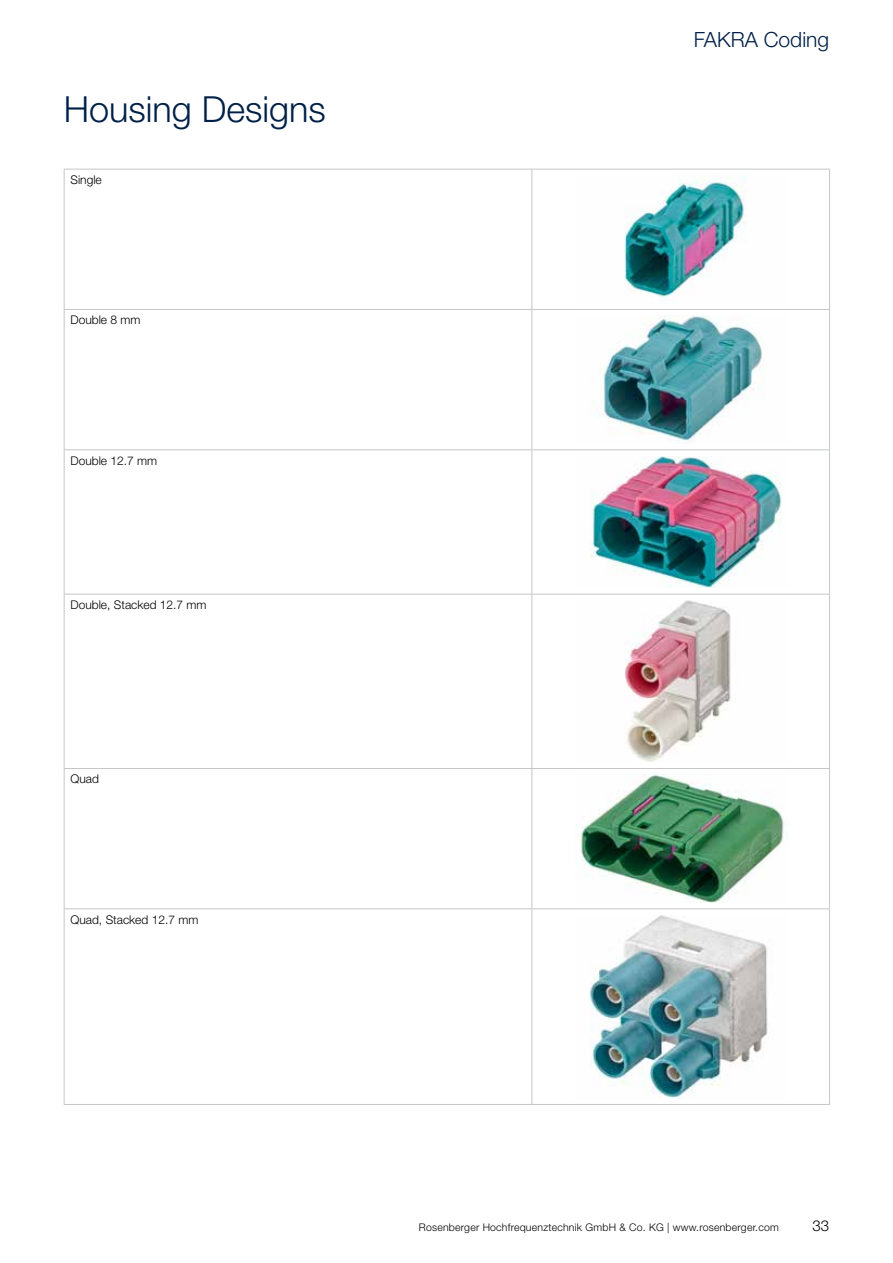
<style>
.page{position:relative;width:893px;height:1263px;background:#fff}
.page>*{position:absolute;margin:0;border:0;box-sizing:border-box;transform-origin:0 0}
.t1{font:300 36px "Helvetica Neue LT Pro";color:#002048}
.t2{font:300 21px "Helvetica Neue LT Pro";color:#002048}
.t3{font:300 15px "Helvetica Neue LT Pro";color:#000}
.t4{font:300 12px "Helvetica Neue LT Pro";color:#000}
.t5{font:300 10.5px "Helvetica Neue LT Pro";letter-spacing:.02em;color:#000}
</style>
<div class="page">
<hr style="left:64px;top:169px;width:468px;height:1px;background:#c5c6c6">
<hr style="left:64px;top:169px;width:1px;height:140px;background:#c5c6c6">
<hr style="left:532px;top:169px;width:298px;height:1px;background:#c5c6c6">
<hr style="left:531px;top:169px;width:1px;height:140px;background:#c5c6c6">
<hr style="left:829px;top:169px;width:1px;height:140px;background:#c5c6c6">
<hr style="left:64px;top:309px;width:468px;height:1px;background:#c5c6c6">
<hr style="left:64px;top:310px;width:1px;height:139px;background:#c5c6c6">
<hr style="left:532px;top:309px;width:298px;height:1px;background:#c5c6c6">
<hr style="left:531px;top:310px;width:1px;height:139px;background:#c5c6c6">
<hr style="left:829px;top:310px;width:1px;height:139px;background:#c5c6c6">
<hr style="left:64px;top:449px;width:468px;height:1px;background:#c5c6c6">
<hr style="left:64px;top:450px;width:1px;height:144px;background:#c5c6c6">
<hr style="left:532px;top:449px;width:298px;height:1px;background:#c5c6c6">
<hr style="left:531px;top:450px;width:1px;height:144px;background:#c5c6c6">
<hr style="left:829px;top:450px;width:1px;height:144px;background:#c5c6c6">
<hr style="left:64px;top:594px;width:468px;height:1px;background:#c5c6c6">
<hr style="left:64px;top:594px;width:1px;height:174px;background:#c5c6c6">
<hr style="left:532px;top:594px;width:298px;height:1px;background:#c5c6c6">
<hr style="left:531px;top:594px;width:1px;height:174px;background:#c5c6c6">
<hr style="left:829px;top:594px;width:1px;height:174px;background:#c5c6c6">
<hr style="left:64px;top:768px;width:468px;height:1px;background:#c5c6c6">
<hr style="left:64px;top:769px;width:1px;height:139px;background:#c5c6c6">
<hr style="left:532px;top:768px;width:298px;height:1px;background:#c5c6c6">
<hr style="left:531px;top:769px;width:1px;height:139px;background:#c5c6c6">
<hr style="left:829px;top:769px;width:1px;height:139px;background:#c5c6c6">
<hr style="left:64px;top:908px;width:468px;height:1px;background:#c5c6c6">
<hr style="left:64px;top:909px;width:1px;height:195px;background:#c5c6c6">
<hr style="left:532px;top:908px;width:298px;height:1px;background:#c5c6c6">
<hr style="left:531px;top:909px;width:1px;height:195px;background:#c5c6c6">
<hr style="left:829px;top:909px;width:1px;height:195px;background:#c5c6c6">
<hr style="left:64px;top:1104px;width:468px;height:1px;background:#c5c6c6">
<hr style="left:532px;top:1104px;width:298px;height:1px;background:#c5c6c6">
<img style="left:624px;top:175px;width:123px;height:123px">
<img style="left:592px;top:316px;width:172px;height:127px">
<img style="left:590px;top:456px;width:192px;height:132px">
<img style="left:625px;top:600px;width:106px;height:162px">
<img style="left:577px;top:775px;width:208px;height:127px">
<img style="left:590px;top:915px;width:178px;height:183px">
<h1 class="t1" style="left:64px;top:88px;width:264px">Housing Designs</h1>
<p class="t4" style="left:71px;top:172px;width:33px">Single</p>
<p class="t4" style="left:71px;top:313px;width:72px">Double 8 mm</p>
<p class="t4" style="left:71px;top:453px;width:88px">Double 12.7 mm</p>
<p class="t4" style="left:71px;top:597px;width:138px">Double, Stacked 12.7 mm</p>
<p class="t4" style="left:71px;top:772px;width:30px">Quad</p>
<p class="t4" style="left:71px;top:912px;width:129px">Quad, Stacked 12.7 mm</p>
<h2 class="t2" style="left:694px;top:26px;width:137px">FAKRA Coding</h2>
<p class="t5" style="left:419px;top:1221px;width:361px">Rosenberger Hochfrequenztechnik GmbH &amp; Co. KG | www.rosenberger.com</p>
<p class="t3" style="left:812px;top:1217px;width:18px">33</p>
</div>
